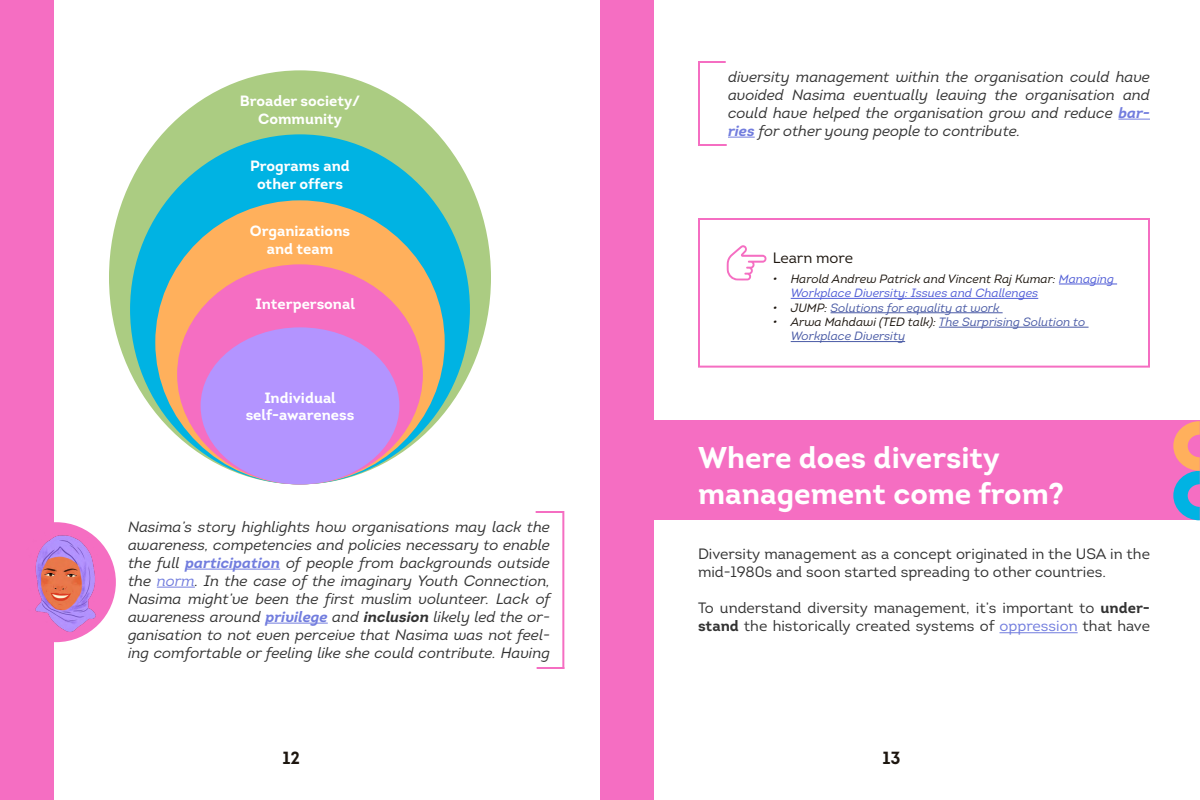
<style>
.page{position:relative;width:1200px;height:800px;background:#fff}
.page>*{position:absolute;margin:0;border:0;box-sizing:border-box;transform-origin:0 0}
.t1{font:700 30px/36px "Intro";color:#fff}
.t2{font:700 17.6px "Intro";color:#1d160f}
.t3{font:italic 15px/18px "Intro";color:#333;text-align:justify}
.t4{font:15px/18px "Intro";color:#333}
.t5{font:15px "Intro";color:#1d160f}
.t6{font:700 14.9px/17.9px "Intro";color:#fff;text-align:center}
.t7{font:italic 12px/14.4px "Intro";color:#495aa5}
.t8{font:italic 12px/14.4px "Intro";color:#4f5cd6}
.s1{font-weight:700;color:#727dde}
.s2{color:#727dde}
.s3{font-weight:700}
.s4{font-weight:700;font-size:20px;color:#fff}
.s5{color:#1d160f}
</style>
<div class="page">
<div style="left:0;top:0;width:54px;height:800px;background:#f56ec2"></div>
<div style="left:109px;top:70px;width:382px;height:414px;background:#abcc82;border-radius:50%"></div>
<div style="left:130px;top:134px;width:340px;height:350px;background:#00b3e3;border-radius:50%"></div>
<div style="left:155px;top:200px;width:290px;height:284px;background:#ffb05c;border-radius:50%"></div>
<div style="left:177px;top:264px;width:246px;height:220px;background:#f56ec2;border-radius:50%"></div>
<div style="left:201px;top:327px;width:198px;height:157px;background:#b394ff;border-radius:50%"></div>
<hr style="left:185px;top:569px;width:95px;height:1px;background:#727dde">
<hr style="left:157px;top:587px;width:38px;height:1px;background:#727dde">
<hr style="left:265px;top:623px;width:63px;height:1px;background:#727dde">
<hr style="left:1118px;top:119px;width:32px;height:1px;background:#727dde">
<svg style="left:728px;top:137px;width:27px;height:1px"></svg>
<div style="left:600px;top:420px;width:600px;height:100px;background:#f56ec2"></div>
<div style="left:600px;top:0;width:54px;height:800px;background:#f56ec2"></div>
<hr style="left:1059px;top:284px;width:58px;height:1px;background:#4f5cd6">
<hr style="left:791px;top:298px;width:247px;height:1px;background:#4f5cd6">
<hr style="left:831px;top:312px;width:172px;height:1px;background:#495aa5">
<hr style="left:939px;top:327px;width:150px;height:1px;background:#495aa5">
<hr style="left:791px;top:341px;width:114px;height:1px;background:#495aa5">
<svg style="left:727px;top:245px;width:40px;height:36px"></svg>
<hr style="left:1000px;top:632px;width:78px;height:1px;background:#727dde">
<svg style="left:1173px;top:421px;width:27px;height:99px"></svg>
<hr style="left:562px;top:511px;width:2px;height:158px;background:#f56ec2">
<hr style="left:536px;top:511px;width:27px;height:2px;background:#f56ec2">
<hr style="left:537px;top:667px;width:27px;height:2px;background:#f56ec2">
<hr style="left:698px;top:61px;width:2px;height:85px;background:#f56ec2">
<hr style="left:699px;top:144px;width:28px;height:2px;background:#f56ec2">
<hr style="left:698px;top:61px;width:28px;height:2px;background:#f56ec2">
<img style="left:35px;top:522px;width:80px;height:120px">
<div style="left:698px;top:218px;width:452px;height:150px;border:2px solid #f56ec2"></div>
<p class="t6" style="left:240px;top:92px;width:122px">Broader society/<br>Community</p>
<p class="t6" style="left:250px;top:157px;width:101px">Programs and other offers</p>
<p class="t6" style="left:250px;top:222px;width:102px">Organizations and team</p>
<p class="t6" style="left:256px;top:295px;width:101px">Interpersonal</p>
<p class="t6" style="left:246px;top:388px;width:110px">Individual self-awareness</p>
<p class="t3" style="left:128px;top:517px;width:424px">Nasima’s story highlights how organisations may lack the awareness, competencies and policies necessary to enable the full <span class="s1">participation</span> of people from backgrounds outside the <span class="s2">norm</span>. In the case of the imaginary Youth Connection, Nasima might’ve been the first muslim volunteer. Lack of awareness around <span class="s1">privilege</span> and <span class="s3">inclusion</span> likely led the or&shy;ganisation to not even perceive that Nasima was not feel&shy;ing comfortable or feeling like she could contribute. Having</p>
<p class="t3" style="left:728px;top:67px;width:424px">diversity management within the organisation could have avoided Nasima eventually leaving the organisation and could have helped the organisation grow and reduce <span class="s1">bar&shy;ries</span> for other young people to contribute.</p>
<p class="t5" style="left:773px;top:248px;width:88px">Learn more<span class="s4">:</span></p>
<p class="t8" style="left:791px;top:271px;width:325px;text-indent:-18px"><span class="s5">• Harold Andrew Patrick and Vincent Raj Kumar:</span> Managing<br>Workplace Diversity: Issues and Challenges</p>
<p class="t7" style="left:773px;top:300px;width:228px"><span class="s5">• JUMP:</span> Solutions for equality at work</p>
<p class="t7" style="left:791px;top:315px;width:296px;text-indent:-18px"><span class="s5">• Arwa Mahdawi (TED talk):</span> The Surprising Solution to<br>Workplace Diversity</p>
<h1 class="t1" style="left:698px;top:439px;width:368px">Where does diversity management come from?</h1>
<p class="t4" style="left:698px;top:545px;width:454px">Diversity management as a concept originated in the USA in the mid-1980s and soon started spreading to other countries.</p>
<p class="t4" style="left:698px;top:599px;width:454px">To understand diversity management, it’s important to <span class="s3">under&shy;stand</span> the historically created systems of <span class="s2">oppression</span> that have</p>
<p class="t2" style="left:282px;top:746px;width:19px">12</p>
<p class="t2" style="left:882px;top:746px;width:20px">13</p>
</div>
